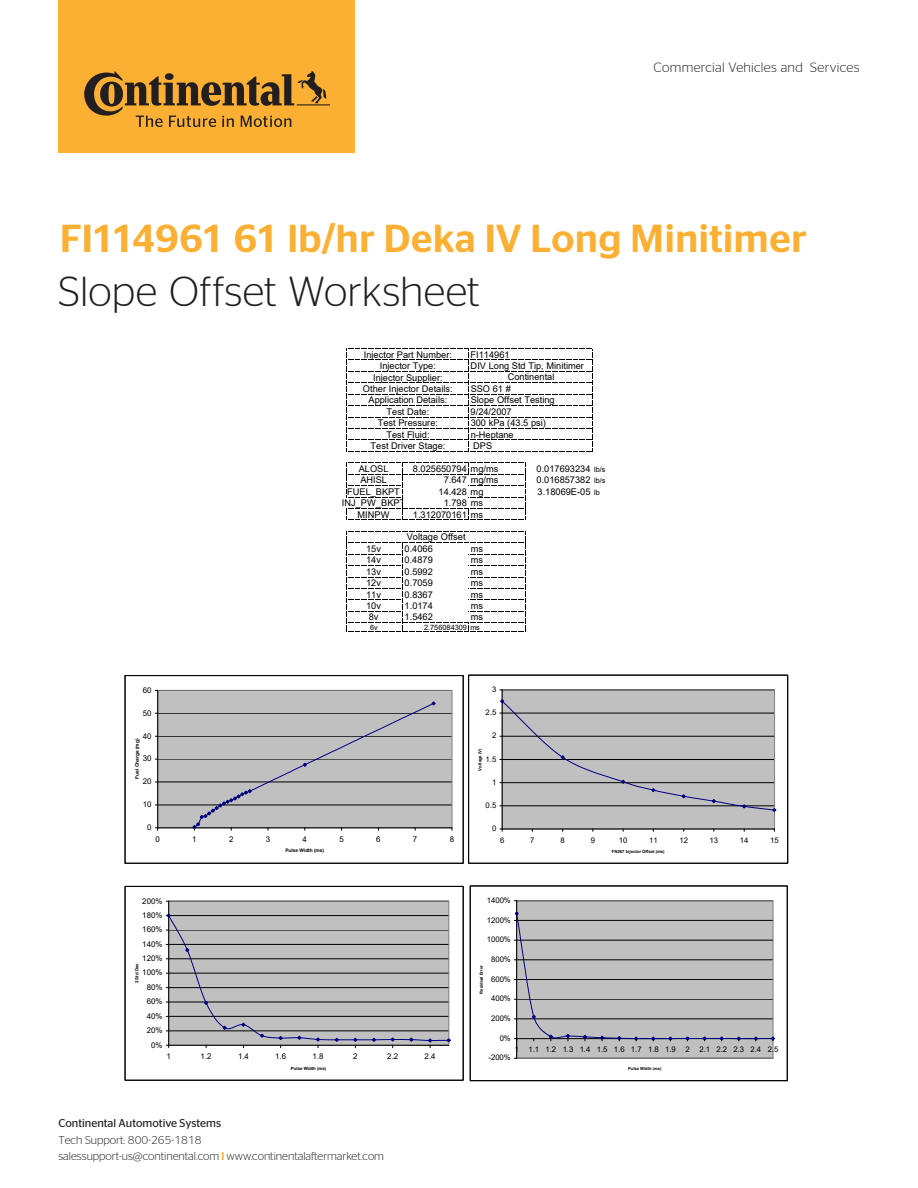
<style>
.page{position:relative;width:918px;height:1188px;background:#fff}
.page>*{position:absolute;margin:0;border:0;box-sizing:border-box;transform-origin:0 0}
.Headline_35pt{font:300 42px "Continental Stag Sans";letter-spacing:.005em;color:#231f20}
.Headline_35pt-2{font:500 39px "Continental Stag Sans";letter-spacing:.015em;color:#fbb034}
.Division_name_URL_9p{font:300 13.5px "Continental Stag Sans";letter-spacing:.02em;color:#231f20}
.t1{font:300 11.4px "Continental Stag Sans";color:#231f20}
.t2{font:11.4px "Continental Stag Sans";color:#231f20}
.t3{font:9.3px/11.4px "Arial";color:#000;text-align:center}
.t4{font:7.95px "Arial";color:#000}
.t5{font:7.8px "Arial";letter-spacing:-.01em;color:#000}
.t6{font:7.35px "Arial";letter-spacing:.005em;color:#000}
.t7{font:700 4.8px "Arial";letter-spacing:-.01em;color:#000}
.t8{font:700 4.35px "Arial";color:#000}
.t9{font:700 4.2px "Arial";color:#000}
.t10{font:700 4.05px "Arial";color:#000}
.s1{font-size:7.35px}
.s2{font-weight:500;color:#fbb033}
</style>
<div class="page">
<div style="left:58px;top:0;width:297px;height:152px;background:#fbb033"></div>
<svg style="left:84px;top:71px;width:246px;height:56px"></svg>
<svg style="left:346px;top:348px;width:247px;height:104px"></svg>
<svg style="left:346px;top:462px;width:180px;height:58px"></svg>
<svg style="left:346px;top:531px;width:180px;height:101px"></svg>
<div style="left:158px;top:690px;width:294px;height:138px;background:#c0c0c0"></div>
<hr style="left:158px;top:805px;width:294px;height:1px;background:#000">
<hr style="left:158px;top:782px;width:294px;height:1px;background:#000">
<hr style="left:158px;top:759px;width:294px;height:1px;background:#000">
<hr style="left:158px;top:736px;width:294px;height:1px;background:#000">
<hr style="left:158px;top:713px;width:294px;height:1px;background:#000">
<div style="left:157px;top:690px;width:295px;height:138px;border:1px solid #808080"></div>
<hr style="left:157px;top:690px;width:1px;height:138px;background:#000">
<hr style="left:158px;top:828px;width:294px;height:1px;background:#000">
<svg style="left:192px;top:701px;width:244px;height:129px"></svg>
<div style="left:502px;top:690px;width:272px;height:139px;background:#c0c0c0"></div>
<div style="left:502px;top:690px;width:273px;height:139px;border:1px solid #808080"></div>
<hr style="left:502px;top:690px;width:1px;height:139px;background:#000">
<hr style="left:502px;top:829px;width:272px;height:1px;background:#000">
<svg style="left:500px;top:699px;width:276px;height:113px"></svg>
<div style="left:469px;top:675px;width:319px;height:188px;border:1px solid #000"></div>
<div style="left:169px;top:901px;width:280px;height:144px;background:#c0c0c0"></div>
<hr style="left:168px;top:901px;width:1px;height:144px;background:#000">
<svg style="left:166px;top:914px;width:285px;height:134px"></svg>
<div style="left:125px;top:886px;width:338px;height:194px;border:1px solid #000"></div>
<div style="left:517px;top:901px;width:256px;height:157px;background:#c0c0c0"></div>
<div style="left:516px;top:900px;width:257px;height:159px;border:1px solid #808080"></div>
<hr style="left:516px;top:901px;width:1px;height:157px;background:#000">
<svg style="left:514px;top:911px;width:261px;height:130px"></svg>
<div style="left:470px;top:886px;width:317px;height:195px;border:1px solid #000"></div>
<p class="Division_name_URL_9p" style="left:653px;top:60px;width:208px">Commercial Vehicles and Services</p>
<p class="Headline_35pt-2" style="left:60px;top:216px;width:748px">FI114961 61 lb/hr Deka IV Long Minitimer</p>
<p class="Headline_35pt" style="left:58px;top:268px;width:423px">Slope Offset Worksheet</p>
<p class="t3" style="left:364px;top:349px;width:90px">Injector Part Number:</p>
<p class="t3" style="left:471px;top:349px;width:40px">FI114961</p>
<p class="t3" style="left:380px;top:360px;width:58px">Injector Type:</p>
<p class="t3" style="left:471px;top:360px;width:115px">DIV Long Std Tip, Minitimer</p>
<p class="t3" style="left:363px;top:371px;width:91px">Injector Supplier:<br>Other Injector Details:<br>Application Details:<br>Test Date:</p>
<p class="t3" style="left:471px;top:371px;width:86px;text-align:left;text-indent:37px">Continental<br>SSO 61 #<br>Slope Offset Testing</p>
<p class="t3" style="left:471px;top:406px;width:43px">9/24/2007</p>
<p class="t3" style="left:378px;top:417px;width:62px">Test Pressure:<br>Test Fluid:</p>
<p class="t3" style="left:371px;top:440px;width:76px">Test Driver Stage:</p>
<p class="t3" style="left:471px;top:417px;width:77px;text-align:left">300 kPa (43.5 psi) n-Heptane<br>DPS</p>
<p class="t3" style="left:359px;top:463px;width:31px">ALOSL</p>
<p class="t3" style="left:413px;top:463px;width:87px">8.025650794 mg/ms</p>
<p class="t3" style="left:537px;top:463px;width:71px">0.017693234 <span class="s1">lb/s</span></p>
<p class="t3" style="left:360px;top:474px;width:28px">AHISL</p>
<p class="t3" style="left:444px;top:474px;width:56px">7.647 mg/ms</p>
<p class="t3" style="left:537px;top:474px;width:70px">0.016857382 <span class="s1">lb/s</span></p>
<p class="t3" style="left:347px;top:486px;width:54px">FUEL_BKPT</p>
<p class="t3" style="left:439px;top:486px;width:46px">14.428 mg</p>
<p class="t3" style="left:538px;top:486px;width:64px">3.18069E-05 <span class="s1">lb</span></p>
<p class="t3" style="left:342px;top:497px;width:65px">INJ_PW_BKPT</p>
<p class="t3" style="left:444px;top:497px;width:41px">1.798 ms</p>
<p class="t3" style="left:358px;top:509px;width:33px">MINPW</p>
<p class="t3" style="left:413px;top:509px;width:72px">1.312070161 ms</p>
<p class="t3" style="left:366px;top:543px;width:17px">15v</p>
<p class="t3" style="left:405px;top:543px;width:30px">0.4066</p>
<p class="t3" style="left:471px;top:543px;width:14px">ms</p>
<p class="t3" style="left:366px;top:554px;width:17px">14v</p>
<p class="t3" style="left:405px;top:554px;width:30px">0.4879</p>
<p class="t3" style="left:471px;top:554px;width:14px">ms</p>
<p class="t3" style="left:366px;top:566px;width:17px">13v</p>
<p class="t3" style="left:405px;top:566px;width:30px">0.5992</p>
<p class="t3" style="left:471px;top:566px;width:14px">ms</p>
<p class="t3" style="left:366px;top:577px;width:17px">12v</p>
<p class="t3" style="left:405px;top:577px;width:30px">0.7059</p>
<p class="t3" style="left:471px;top:577px;width:14px">ms</p>
<p class="t3" style="left:366px;top:589px;width:17px">11v</p>
<p class="t3" style="left:405px;top:589px;width:30px">0.8367</p>
<p class="t3" style="left:471px;top:589px;width:14px">ms</p>
<p class="t3" style="left:366px;top:600px;width:17px">10v</p>
<p class="t3" style="left:405px;top:600px;width:30px">1.0174</p>
<p class="t3" style="left:471px;top:600px;width:14px">ms</p>
<p class="t3" style="left:369px;top:611px;width:11px">8v</p>
<p class="t3" style="left:405px;top:611px;width:30px">1.5462</p>
<p class="t3" style="left:471px;top:611px;width:14px">ms</p>
<p class="t6" style="left:370px;top:622px;width:9px">6v</p>
<p class="t6" style="left:424px;top:622px;width:57px">2.756084309 ms</p>
<p class="t3" style="left:407px;top:531px;width:60px">Voltage Offset</p>
<p class="t4" style="left:143px;top:684px;width:10px">60</p>
<p class="t5" style="left:492px;top:684px;width:6px">3</p>
<p class="t4" style="left:143px;top:707px;width:10px">50</p>
<p class="t5" style="left:486px;top:707px;width:12px">2.5</p>
<p class="t4" style="left:143px;top:730px;width:10px">40</p>
<p class="t7" style="left:134px;top:779px;width:42px;rotate:-90deg">Fuel Charge (mg)</p>
<p class="t4" style="left:143px;top:753px;width:10px">30</p>
<p class="t4" style="left:143px;top:776px;width:10px">20</p>
<p class="t5" style="left:492px;top:730px;width:6px">2</p>
<p class="t9" style="left:477px;top:771px;width:24px;rotate:-90deg">Voltage (V)</p>
<p class="t5" style="left:486px;top:754px;width:12px">1.5</p>
<p class="t5" style="left:492px;top:777px;width:6px">1</p>
<p class="t4" style="left:143px;top:799px;width:10px">10</p>
<p class="t5" style="left:486px;top:800px;width:12px">0.5</p>
<p class="t4" style="left:147px;top:822px;width:6px">0</p>
<p class="t5" style="left:492px;top:823px;width:6px">0</p>
<p class="t4" style="left:156px;top:834px;width:6px">0</p>
<p class="t4" style="left:192px;top:834px;width:6px">1</p>
<p class="t4" style="left:229px;top:834px;width:6px">2</p>
<p class="t4" style="left:266px;top:834px;width:6px">3</p>
<p class="t4" style="left:303px;top:834px;width:6px">4</p>
<p class="t4" style="left:339px;top:834px;width:6px">5</p>
<p class="t4" style="left:376px;top:834px;width:6px">6</p>
<p class="t4" style="left:413px;top:834px;width:6px">7</p>
<p class="t4" style="left:450px;top:834px;width:6px">8</p>
<p class="t7" style="left:285px;top:847px;width:40px">Pulse Width (ms)</p>
<p class="t5" style="left:500px;top:835px;width:6px">6</p>
<p class="t5" style="left:530px;top:835px;width:6px">7</p>
<p class="t5" style="left:561px;top:835px;width:6px">8</p>
<p class="t5" style="left:591px;top:835px;width:6px">9</p>
<p class="t5" style="left:619px;top:835px;width:10px">10</p>
<p class="t5" style="left:649px;top:835px;width:10px">11</p>
<p class="t5" style="left:679px;top:835px;width:10px">12</p>
<p class="t5" style="left:710px;top:835px;width:10px">13</p>
<p class="t5" style="left:740px;top:835px;width:10px">14</p>
<p class="t5" style="left:770px;top:835px;width:10px">15</p>
<p class="t9" style="left:612px;top:848px;width:54px">FN367 Injector Offset (ms)</p>
<p class="t4" style="left:142px;top:895px;width:22px">200%</p>
<p class="t5" style="left:487px;top:895px;width:25px">1400%</p>
<p class="t4" style="left:142px;top:910px;width:22px">180%</p>
<p class="t5" style="left:487px;top:914px;width:25px">1200%</p>
<p class="t4" style="left:142px;top:924px;width:22px">160%</p>
<p class="t4" style="left:142px;top:938px;width:22px">140%</p>
<p class="t5" style="left:487px;top:934px;width:25px">1000%</p>
<p class="t4" style="left:142px;top:953px;width:22px">120%</p>
<p class="t8" style="left:134px;top:983px;width:22px;rotate:-90deg">3 Std Dev</p>
<p class="t4" style="left:142px;top:967px;width:22px">100%</p>
<p class="t4" style="left:147px;top:982px;width:17px">80%</p>
<p class="t9" style="left:479px;top:994px;width:30px;rotate:-90deg">Residual Error</p>
<p class="t5" style="left:491px;top:954px;width:21px">800%</p>
<p class="t5" style="left:491px;top:974px;width:21px">600%</p>
<p class="t4" style="left:147px;top:996px;width:17px">60%</p>
<p class="t5" style="left:491px;top:993px;width:21px">400%</p>
<p class="t4" style="left:147px;top:1010px;width:17px">40%</p>
<p class="t5" style="left:491px;top:1013px;width:21px">200%</p>
<p class="t4" style="left:147px;top:1025px;width:17px">20%</p>
<p class="t4" style="left:151px;top:1039px;width:13px">0%</p>
<p class="t4" style="left:167px;top:1051px;width:6px">1</p>
<p class="t4" style="left:201px;top:1051px;width:12px">1.2</p>
<p class="t4" style="left:238px;top:1051px;width:12px">1.4</p>
<p class="t4" style="left:275px;top:1051px;width:12px">1.6</p>
<p class="t4" style="left:313px;top:1051px;width:12px">1.8</p>
<p class="t4" style="left:353px;top:1051px;width:6px">2</p>
<p class="t4" style="left:387px;top:1051px;width:12px">2.2</p>
<p class="t4" style="left:425px;top:1051px;width:12px">2.4</p>
<p class="t8" style="left:291px;top:1065px;width:37px">Pulse Width (ms)</p>
<p class="t5" style="left:500px;top:1033px;width:13px">0%</p>
<p class="t5" style="left:515px;top:1044px;width:265px">1 1.1 1.2 1.3 1.4 1.5 1.6 1.7 1.8 1.9 2 2.1 2.2 2.3 2.4 2.5</p>
<p class="t10" style="left:628px;top:1066px;width:35px">Pulse Width (ms)</p>
<p class="t5" style="left:489px;top:1052px;width:24px">-200%</p>
<p class="t2" style="left:58px;top:1117px;width:164px">Continental Automotive Systems</p>
<p class="t1" style="left:58px;top:1134px;width:145px">Tech Support: 800-265-1818</p>
<p class="t1" style="left:58px;top:1150px;width:327px">salessupport-us@continental.com <span class="s2">l</span> www.continentalaftermarket.com</p>
</div>
